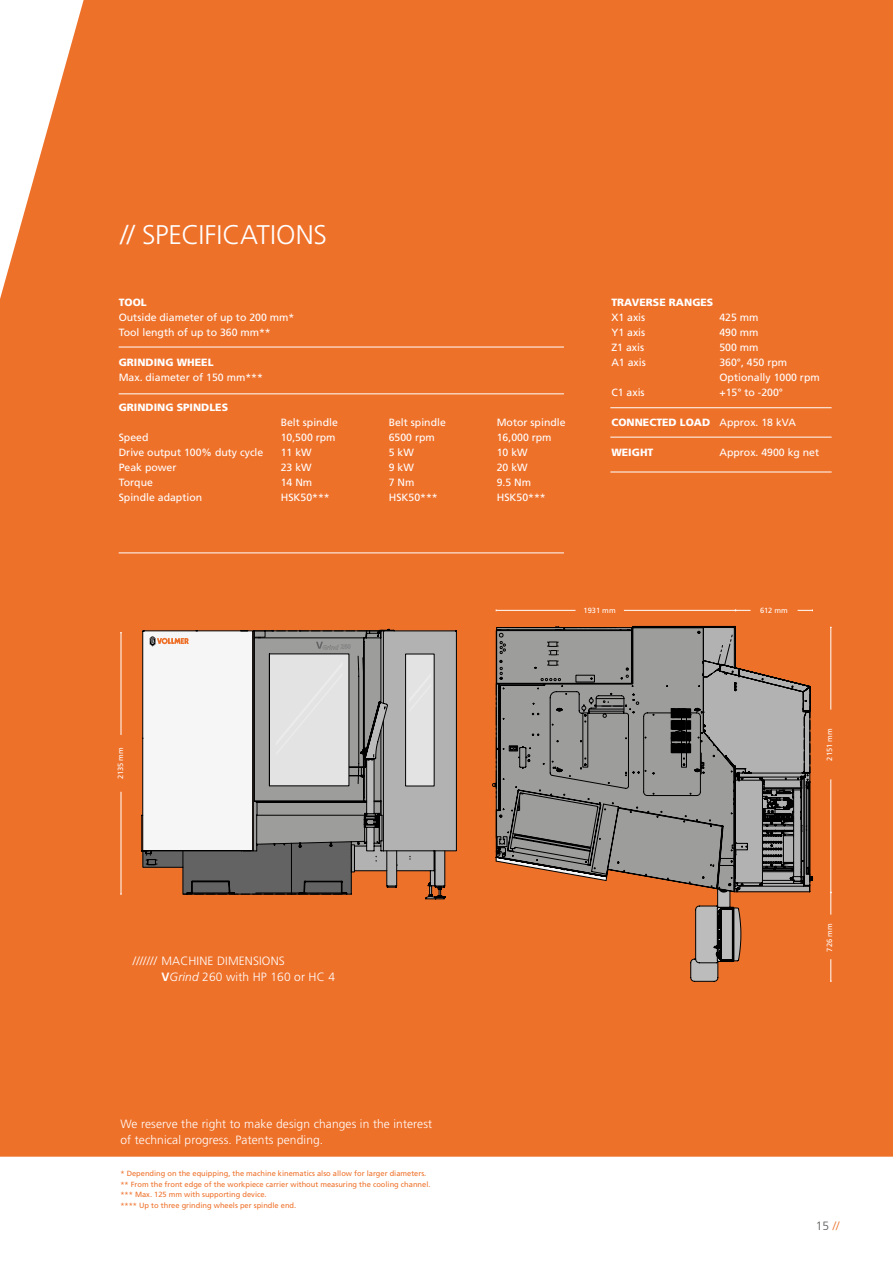
<style>
.page{position:relative;width:893px;height:1263px;background:#fff}
.page>*{position:absolute;margin:0;border:0;box-sizing:border-box;transform-origin:0 0}
.t1{font:300 27px "Frutiger";letter-spacing:-.005em;color:#fff}
.t2{font:300 12px/16.5px "Frutiger";letter-spacing:.01em;color:#fff}
.t3{font:300 12px "Frutiger";color:#575756}
.t4{font:10.5px/15px "Frutiger";color:#fff}
.t5{font:900 10.5px "Frutiger CE";color:#fff}
.t6{font:7.5px/10.5px "Frutiger";color:#ee712a}
.t7{font:7.5px "Frutiger";color:#fff}
.s1{font-family:"Frutiger";font-weight:400}
.s2{font-family:"Frutiger CE";font-weight:700}
.s3{font-family:"Frutiger CE";font-style:italic}
.s4{color:#ee712a}
</style>
<div class="page">
<div style="left:0;top:0;width:893px;height:1157px;background:#ee712a"></div>
<hr style="left:610px;top:472px;width:222px;height:1px;background:#fff">
<hr style="left:610px;top:437px;width:222px;height:1px;background:#fff">
<hr style="left:610px;top:407px;width:222px;height:1px;background:#fff">
<hr style="left:119px;top:347px;width:445px;height:1px;background:#fff">
<hr style="left:119px;top:394px;width:445px;height:1px;background:#fff">
<hr style="left:119px;top:553px;width:445px;height:1px;background:#fff">
<hr style="left:121px;top:633px;width:1px;height:102px;background:#fff">
<hr style="left:121px;top:792px;width:1px;height:102px;background:#fff">
<hr style="left:624px;top:610px;width:111px;height:1px;background:#fff">
<hr style="left:496px;top:610px;width:79px;height:1px;background:#fff">
<svg style="left:798px;top:609px;width:15px;height:2px"></svg>
<svg style="left:735px;top:609px;width:15px;height:2px"></svg>
<hr style="left:831px;top:627px;width:1px;height:83px;background:#fff">
<hr style="left:831px;top:779px;width:1px;height:113px;background:#fff">
<svg style="left:830px;top:959px;width:2px;height:23px"></svg>
<svg style="left:830px;top:892px;width:2px;height:23px"></svg>
<svg style="left:496px;top:626px;width:317px;height:355px;background:#a8836e"></svg>
<svg style="left:143px;top:629px;width:313px;height:270px"></svg>
<h1 class="t1" style="left:120px;top:219px;width:208px">// SPECIFICATIONS</h1>
<p class="t5" style="left:119px;top:296px;width:30px">TOOL</p>
<p class="t4" style="left:119px;top:310px;width:177px">Outside diameter of up to 200 mm*<br>Tool length of up to 360 mm**</p>
<p class="t5" style="left:119px;top:356px;width:96px">GRINDING WHEEL</p>
<p class="t4" style="left:119px;top:370px;width:146px">Max. diameter of 150 mm***</p>
<p class="t5" style="left:119px;top:401px;width:111px">GRINDING SPINDLES</p>
<p class="t4" style="left:281px;top:415px;width:59px">Belt spindle</p>
<p class="t4" style="left:389px;top:415px;width:59px">Belt spindle</p>
<p class="t4" style="left:497px;top:415px;width:70px">Motor spindle</p>
<p class="t4" style="left:119px;top:430px;width:31px">Speed</p>
<p class="t4" style="left:281px;top:430px;width:56px">10,500 rpm</p>
<p class="t4" style="left:389px;top:430px;width:48px">6500 rpm</p>
<p class="t4" style="left:497px;top:430px;width:56px">16,000 rpm</p>
<p class="t4" style="left:119px;top:445px;width:146px">Drive output 100% duty cycle</p>
<p class="t4" style="left:281px;top:445px;width:32px">11 kW</p>
<p class="t4" style="left:389px;top:445px;width:27px">5 kW</p>
<p class="t4" style="left:497px;top:445px;width:32px">10 kW</p>
<p class="t4" style="left:119px;top:460px;width:59px">Peak power</p>
<p class="t4" style="left:281px;top:460px;width:32px">23 kW</p>
<p class="t4" style="left:389px;top:460px;width:27px">9 kW</p>
<p class="t4" style="left:497px;top:460px;width:32px">20 kW</p>
<p class="t4" style="left:119px;top:475px;width:36px">Torque</p>
<p class="t4" style="left:281px;top:475px;width:33px">14 Nm</p>
<p class="t4" style="left:389px;top:475px;width:27px">7 Nm</p>
<p class="t4" style="left:497px;top:475px;width:36px">9.5 Nm</p>
<p class="t4" style="left:119px;top:490px;width:85px">Spindle adaption</p>
<p class="t4" style="left:281px;top:490px;width:51px">HSK50***</p>
<p class="t4" style="left:389px;top:490px;width:51px">HSK50***</p>
<p class="t4" style="left:497px;top:490px;width:51px">HSK50***</p>
<p class="t5" style="left:611px;top:296px;width:103px">TRAVERSE RANGES</p>
<p class="t4" style="left:611px;top:310px;width:35px">X1 axis</p>
<p class="t4" style="left:719px;top:310px;width:41px">425 mm</p>
<p class="t4" style="left:611px;top:325px;width:35px">Y1 axis</p>
<p class="t4" style="left:719px;top:325px;width:41px">490 mm</p>
<p class="t4" style="left:611px;top:340px;width:34px">Z1 axis</p>
<p class="t4" style="left:719px;top:340px;width:41px">500 mm</p>
<p class="t4" style="left:611px;top:355px;width:36px">A1 axis</p>
<p class="t4" style="left:719px;top:355px;width:102px">360°, 450 rpm<br>Optionally 1000 rpm</p>
<p class="t4" style="left:611px;top:385px;width:35px">C1 axis</p>
<p class="t4" style="left:719px;top:385px;width:65px">+15° to -200°</p>
<p class="t5" style="left:611px;top:416px;width:186px">CONNECTED LOAD <span class="s1">Approx. 18 kVA</span></p>
<p class="t5" style="left:611px;top:446px;width:44px">WEIGHT</p>
<p class="t4" style="left:719px;top:445px;width:101px">Approx. 4900 kg net</p>
<p class="t7" style="left:584px;top:605px;width:34px">1931 mm</p>
<p class="t7" style="left:760px;top:605px;width:29px">612 mm</p>
<p class="t7" style="left:116px;top:779px;width:34px;rotate:-90deg">2135 mm</p>
<p class="t7" style="left:825px;top:760px;width:34px;rotate:-90deg">2151 mm</p>
<p class="t2" style="left:161px;top:952px;width:175px;text-indent:-28px">/////// MACHINE DIMENSIONS<br><span class="s2">V</span><span class="s3">Grind</span> 260 with HP 160 or HC 4</p>
<p class="t2" style="left:120px;top:1115px;width:313px">We reserve the right to make design changes in the interest of technical progress. Patents pending.</p>
<p class="t6" style="left:120px;top:1168px;width:312px">* Depending on the equipping, the machine kinematics also allow for larger diameters. ** From the front edge of the workpiece carrier without measuring the cooling channel. *** Max. 125 mm with supporting device.<br>**** Up to three grinding wheels per spindle end.</p>
<p class="t7" style="left:825px;top:951px;width:29px;rotate:-90deg">726 mm</p>
<p class="t3" style="left:816px;top:1219px;width:25px">15 <span class="s4">//</span></p>
</div>
